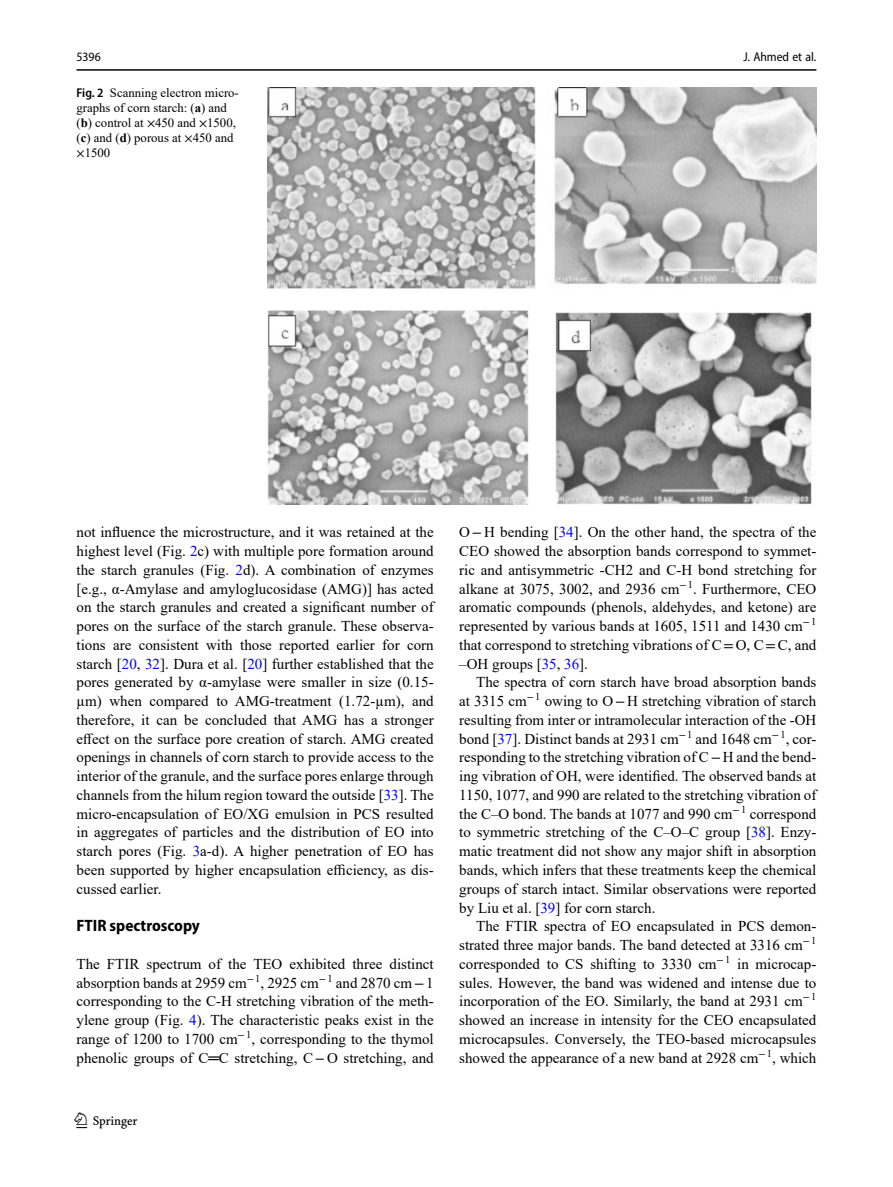
<style>
.page{position:relative;width:893px;height:1187px;background:#fff}
.page>*{position:absolute;margin:0;border:0;box-sizing:border-box;transform-origin:0 0}
.t1{font:22.5px "Springnew";color:#000}
.Head_2{font:700 semi-condensed 16.5px "Myriad Pro";color:#000}
.Body_Text{font:15px/18.8px "Times New Roman";color:#000;text-align:justify}
.Body_Text_Indent{font:15px/18.8px "Times New Roman";color:#000;text-align:justify}
.Figure_Caption_Side{font:12.75px/15px "Times New Roman";color:#000}
.t2{font:semi-condensed 12.75px "Myriad Pro";color:#000}
.s1{font-family:"Myriad Pro";font-weight:600;font-stretch:semi-condensed}
.s2{font-weight:700}
.s3{font-family:"STIX"}
.s4{color:#00f}
</style>
<div class="page">
<hr style="left:77px;top:69px;width:739px;height:2px;background:#000">
<img style="left:268px;top:87px;width:548px;height:417px">
<p class="t2" style="left:77px;top:49px;width:26px">5396</p>
<p class="Figure_Caption_Side" style="left:77px;top:84px;width:164px"><span class="s1">Fig. 2</span> Scanning electron micro&shy;graphs of corn starch: (<span class="s2">a</span>) and (<span class="s2">b</span>) control at <span class="s3">×</span>450 and <span class="s3">×</span>1500, (<span class="s2">c</span>) and (<span class="s2">d</span>) porous at <span class="s3">×</span>450 and <span class="s3">×</span>1500</p>
<p class="t2" style="left:743px;top:49px;width:75px">J. Ahmed et al.</p>
<p class="Body_Text" style="left:77px;top:522px;width:359px">not influence the microstructure, and it was retained at the highest level (Fig. <span class="s4">2</span>c) with multiple pore formation around the starch granules (Fig. <span class="s4">2</span>d). A combination of enzymes [e.g., α-Amylase and amyloglucosidase (AMG)] has acted on the starch granules and created a significant number of pores on the surface of the starch granule. These observa&shy;tions are consistent with those reported earlier for corn starch [<span class="s4">20</span>, <span class="s4">32</span>]. Dura et al. [<span class="s4">20</span>] further established that the pores generated by α-amylase were smaller in size (0.15- µm) when compared to AMG-treatment (1.72-µm), and therefore, it can be concluded that AMG has a stronger effect on the surface pore creation of starch. AMG created openings in channels of corn starch to provide access to the interior of the granule, and the surface pores enlarge through channels from the hilum region toward the outside [<span class="s4">33</span>]. The micro-encapsulation of EO/XG emulsion in PCS resulted in aggregates of particles and the distribution of EO into starch pores (Fig. <span class="s4">3</span>a-d). A higher penetration of EO has been supported by higher encapsulation efficiency, as dis&shy;cussed earlier.</p>
<p class="Head_2" style="left:77px;top:915px;width:125px">FTIR spectroscopy</p>
<p class="Body_Text" style="left:77px;top:953px;width:359px">The FTIR spectrum of the TEO exhibited three distinct absorption bands at 2959 cm<sup>−</sup><sup>1</sup>, 2925 cm<sup>−</sup><sup>1</sup> and 2870 cm<span class="s3">−</span>1 corresponding to the C-H stretching vibration of the meth&shy;ylene group (Fig. <span class="s4">4</span>). The characteristic peaks exist in the range of 1200 to 1700 cm<sup>−</sup><sup>1</sup>, corresponding to the thymol phenolic groups of C═C stretching, C<span class="s3">−</span>O stretching, and</p>
<h1 class="t1" style="left:77px;top:1107px;width:63px">1 3</h1>
<p class="Body_Text" style="left:459px;top:522px;width:359px">O<span class="s3">−</span>H bending [<span class="s4">34</span>]. On the other hand, the spectra of the CEO showed the absorption bands correspond to symmet&shy;ric and antisymmetric -CH2 and C-H bond stretching for alkane at 3075, 3002, and 2936 cm<sup>−</sup><sup>1</sup>. Furthermore, CEO aromatic compounds (phenols, aldehydes, and ketone) are represented by various bands at 1605, 1511 and 1430 cm<sup>−</sup><sup>1 </sup>that correspond to stretching vibrations of C<span class="s3">=</span>O, C<span class="s3">=</span>C, and –OH groups [<span class="s4">35</span>, <span class="s4">36</span>].</p>
<p class="Body_Text_Indent" style="left:459px;top:672px;width:359px;text-indent:17px">The spectra of corn starch have broad absorption bands at 3315 cm<sup>−</sup><sup>1</sup> owing to O<span class="s3">−</span>H stretching vibration of starch resulting from inter or intramolecular interaction of the -OH bond [<span class="s4">37</span>]. Distinct bands at 2931 cm<sup>−</sup><sup>1</sup> and 1648 cm<sup>−</sup><sup>1</sup>, cor&shy;responding to the stretching vibration of C<span class="s3">−</span>H and the bend&shy;ing vibration of OH, were identified. The observed bands at 1150, 1077, and 990 are related to the stretching vibration of the C–O bond. The bands at 1077 and 990 cm<sup>−</sup><sup>1</sup> correspond to symmetric stretching of the C–O–C group [<span class="s4">38</span>]. Enzy&shy;matic treatment did not show any major shift in absorption bands, which infers that these treatments keep the chemical groups of starch intact. Similar observations were reported by Liu et al. [<span class="s4">39</span>] for corn starch.</p>
<p class="Body_Text_Indent" style="left:459px;top:916px;width:359px;text-indent:17px">The FTIR spectra of EO encapsulated in PCS demon&shy;strated three major bands. The band detected at 3316 cm<sup>−</sup><sup>1 </sup>corresponded to CS shifting to 3330 cm<sup>−</sup><sup>1</sup> in microcap&shy;sules. However, the band was widened and intense due to incorporation of the EO. Similarly, the band at 2931 cm<sup>−</sup><sup>1 </sup>showed an increase in intensity for the CEO encapsulated microcapsules. Conversely, the TEO-based microcapsules showed the appearance of a new band at 2928 cm<sup>−</sup><sup>1</sup>, which</p>
</div>
